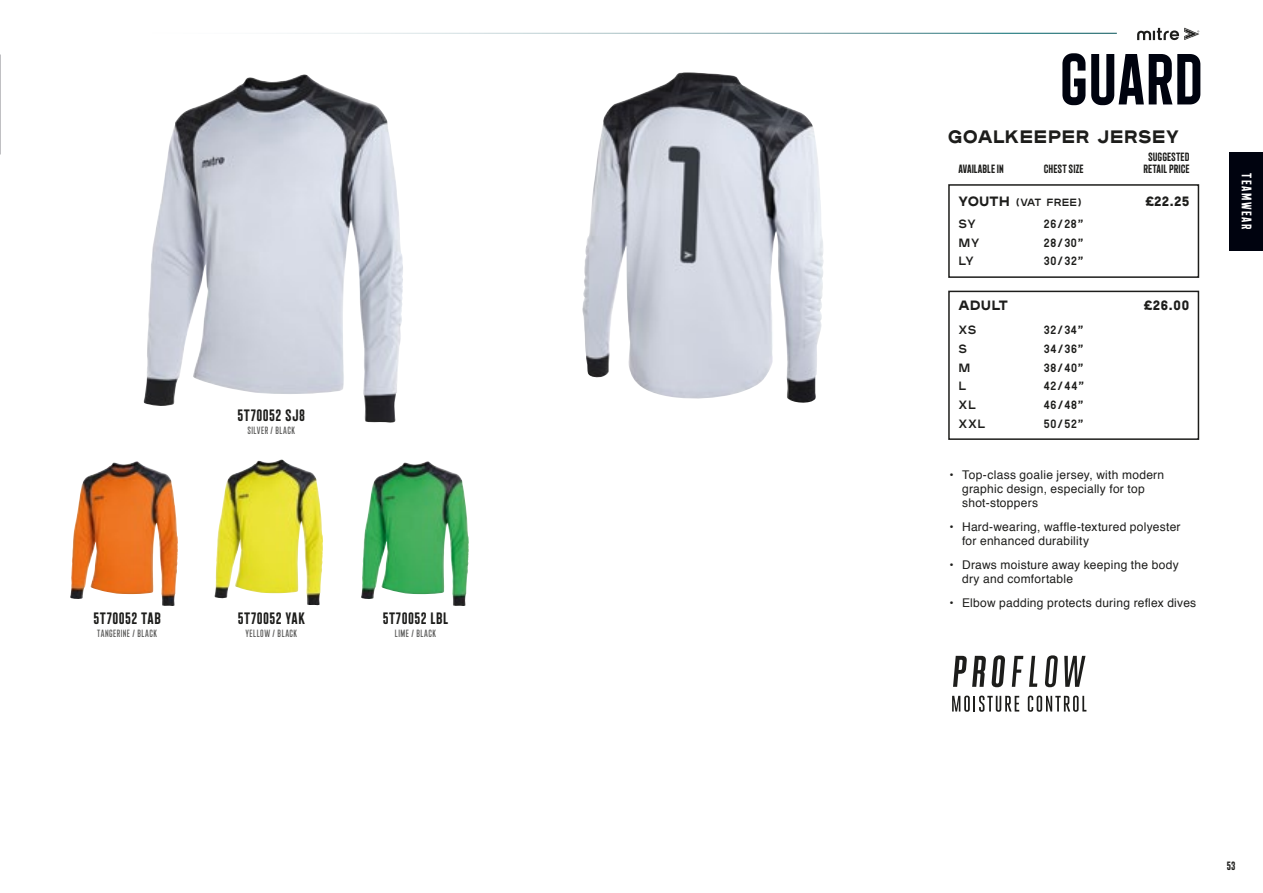
<style>
.page{position:relative;width:1263px;height:893px;background:#fff}
.page>*{position:absolute;margin:0;border:0;box-sizing:border-box;transform-origin:0 0}
.t1{font:72.15px "Plaak 3 Pradel 43 Bold";letter-spacing:.01em;color:#00030f}
.t2{font:18px "Plaak 6 Ney 56 Heavy";letter-spacing:.01em;color:#1d1d1b}
.t3{font:16.5px "Plaak 3 Pradel 43 Bold";letter-spacing:.025em;color:#1d1d1b}
.t4{font:13.95px "Plaak 3 Pradel 43 Bold";letter-spacing:.105em;color:#fff}
.t5{font:13.5px "Plaak 6 Ney 56 Heavy";letter-spacing:.01em;color:#1d1d1b}
.t6{font:12px/14.4px "Helvetica";letter-spacing:.02em;color:#1d1d1b}
.t7{font:12px/18.6px "Plaak 6 Ney 46 Bold";letter-spacing:.05em;color:#1d1d1b}
.t8{font:12px/12px "Plaak 3 Pradel 43 Bold";color:#1d1d1b;text-align:center}
.t9{font:10.5px "Plaak 3 Pradel 33 Regular";letter-spacing:.045em;color:#575756}
.t10{font:10.5px "Plaak 6 Ney 46 Bold";letter-spacing:.01em;color:#1d1d1b}
.s1{font-family:"Plaak 6 Ney 56 Heavy";font-size:13.5px}
</style>
<div class="page">
<div style="left:948px;top:184px;width:251px;height:94px;border:2px solid #1d1d1b"></div>
<div style="left:948px;top:291px;width:251px;height:149px;border:2px solid #1d1d1b"></div>
<svg style="left:1012px;top:656px;width:11px;height:31px"></svg>
<svg style="left:1029px;top:656px;width:8px;height:31px"></svg>
<svg style="left:1045px;top:655px;width:13px;height:32px"></svg>
<svg style="left:1064px;top:656px;width:21px;height:31px"></svg>
<svg style="left:953px;top:655px;width:52px;height:32px"></svg>
<svg style="left:952px;top:696px;width:67px;height:16px"></svg>
<svg style="left:1028px;top:696px;width:58px;height:16px"></svg>
<img style="left:361px;top:461px;width:108px;height:145px">
<img style="left:70px;top:461px;width:108px;height:145px">
<img style="left:214px;top:459px;width:109px;height:146px">
<img style="left:143px;top:75px;width:259px;height:348px">
<img style="left:582px;top:72px;width:241px;height:331px">
<svg style="left:1137px;top:28px;width:62px;height:12px"></svg>
<div style="left:1229px;top:152px;width:34px;height:98px;background:#00030f"></div>
<h3 class="t3" style="left:94px;top:608px;width:69px">5T70052 TAB</h3>
<p class="t9" style="left:97px;top:628px;width:61px">TANGERINE / BLACK</p>
<h3 class="t3" style="left:237px;top:405px;width:69px">5T70052 SJ8</h3>
<p class="t9" style="left:247px;top:425px;width:49px">SILVER / BLACK</p>
<h3 class="t3" style="left:238px;top:608px;width:69px">5T70052 YAK</h3>
<p class="t9" style="left:245px;top:628px;width:53px">YELLOW / BLACK</p>
<h3 class="t3" style="left:383px;top:608px;width:67px">5T70052 LBL</h3>
<p class="t9" style="left:395px;top:628px;width:43px">LIME / BLACK</p>
<h1 class="t1" style="left:1059px;top:37px;width:145px">GUARD</h1>
<h2 class="t2" style="left:948px;top:123px;width:232px">GOALKEEPER JERSEY</h2>
<p class="t8" style="left:958px;top:162px;width:47px">AVAILABLE IN</p>
<p class="t8" style="left:1044px;top:162px;width:41px">CHEST SIZE</p>
<p class="t8" style="left:1143px;top:150px;width:48px">SUGGESTED<br>RETAIL PRICE</p>
<p class="t10" style="left:958px;top:194px;width:124px"><span class="s1">YOUTH</span> (VAT FREE)</p>
<p class="t5" style="left:1145px;top:190px;width:46px">£22.25</p>
<p class="t7" style="left:958px;top:213px;width:22px">SY<br>MY<br>LY</p>
<p class="t7" style="left:1044px;top:213px;width:41px;text-align:justify">26/28” 28/30” 30/32”</p>
<p class="t5" style="left:958px;top:295px;width:51px">ADULT</p>
<p class="t5" style="left:1143px;top:295px;width:47px">£26.00</p>
<p class="t7" style="left:958px;top:320px;width:29px">XS<br>S<br>M<br>L<br>XL<br>XXL</p>
<p class="t7" style="left:1044px;top:320px;width:42px;text-align:justify">32/34” 34/36” 38/40” 42/44” 46/48” 50/52”</p>
<p class="t6" style="left:962px;top:468px;width:204px;text-indent:-13px">• Top-class goalie jersey, with modern graphic design, especially for top shot-stoppers</p>
<p class="t6" style="left:962px;top:520px;width:220px;text-indent:-13px">• Hard-wearing, waffle-textured polyester for enhanced durability</p>
<p class="t6" style="left:962px;top:558px;width:218px;text-indent:-13px">• Draws moisture away keeping the body dry and comfortable</p>
<p class="t6" style="left:949px;top:596px;width:248px">• Elbow padding protects during reflex dives</p>
<p class="t4" style="left:1255px;top:173px;width:58px;rotate:90deg">TEAMWEAR</p>
<p class="t8" style="left:1227px;top:859px;width:10px">53</p>
</div>
